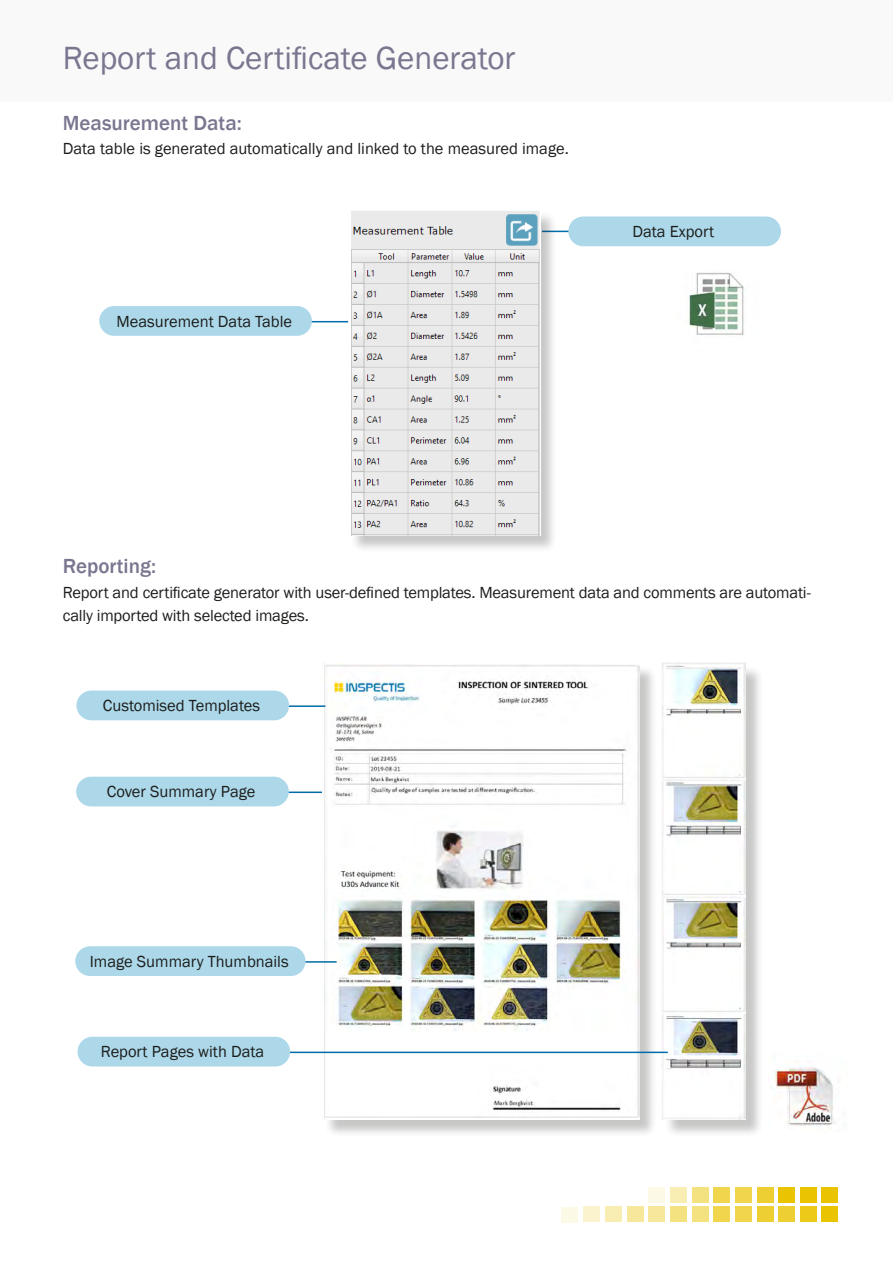
<style>
.page{position:relative;width:893px;height:1263px;background:#fff}
.page>*{position:absolute;margin:0;border:0;box-sizing:border-box;transform-origin:0 0}
.t1{font:33px "Franklin Gothic";color:#7a7690}
.t2{font:500 21px "Franklin Gothic";color:#7a7690}
.t3{font:16.5px/22.5px "Franklin Gothic";color:#1d1d1b}
</style>
<div class="page">
<div style="left:0;top:0;width:893px;height:101px;background:#f9f9f9"></div>
<div style="left:670px;top:1206px;width:16px;height:16px;background:#f4e180"></div>
<div style="left:692px;top:1206px;width:16px;height:16px;background:#f4e180"></div>
<div style="left:670px;top:1187px;width:16px;height:15px;background:#f8edb3"></div>
<div style="left:692px;top:1187px;width:16px;height:15px;background:#f4e180"></div>
<div style="left:714px;top:1206px;width:16px;height:16px;background:#f0d54d"></div>
<div style="left:735px;top:1206px;width:16px;height:16px;background:#f0d54d"></div>
<div style="left:714px;top:1187px;width:16px;height:15px;background:#f0d54d"></div>
<div style="left:735px;top:1187px;width:16px;height:15px;background:#f0d54d"></div>
<div style="left:757px;top:1206px;width:16px;height:16px;background:#eecf33"></div>
<div style="left:778px;top:1206px;width:17px;height:16px;background:#eecf33"></div>
<div style="left:757px;top:1187px;width:16px;height:15px;background:#eecf33"></div>
<div style="left:778px;top:1187px;width:17px;height:15px;background:#eac400"></div>
<div style="left:800px;top:1206px;width:16px;height:16px;background:#ecca1a"></div>
<div style="left:822px;top:1206px;width:16px;height:16px;background:#eac400"></div>
<div style="left:800px;top:1187px;width:16px;height:15px;background:#eac400"></div>
<div style="left:822px;top:1187px;width:16px;height:15px;background:#eac400"></div>
<div style="left:583px;top:1206px;width:17px;height:16px;background:#faf3cd"></div>
<div style="left:605px;top:1206px;width:16px;height:16px;background:#f8edb3"></div>
<div style="left:627px;top:1206px;width:16px;height:16px;background:#f6e79a"></div>
<div style="left:648px;top:1206px;width:17px;height:16px;background:#f6e79a"></div>
<div style="left:648px;top:1187px;width:17px;height:16px;background:#fcf9e6"></div>
<div style="left:562px;top:1207px;width:16px;height:15px;background:#fcf9e6"></div>
<hr style="left:281px;top:321px;width:67px;height:1px;background:#006caa">
<div style="left:99px;top:306px;width:213px;height:30px;background:#acd8e9;border-radius:15px"></div>
<hr style="left:542px;top:231px;width:67px;height:1px;background:#006caa">
<div style="left:568px;top:216px;width:213px;height:30px;background:#acd8e9;border-radius:15px"></div>
<div style="left:350px;top:211px;width:207px;height:342px;background:#1d1d1b;opacity:.25"></div>
<img style="left:350px;top:211px;width:190px;height:325px">
<img style="left:689px;top:272px;width:56px;height:64px">
<hr style="left:258px;top:791px;width:84px;height:2px;background:#006caa">
<div style="left:76px;top:777px;width:213px;height:29px;background:#acd8e9;border-radius:15px"></div>
<div style="left:324px;top:665px;width:440px;height:473px;background:#1d1d1b;opacity:.25"></div>
<img style="left:322px;top:664px;width:317px;height:456px">
<img style="left:661px;top:663px;width:84px;height:457px">
<hr style="left:284px;top:1051px;width:384px;height:2px;background:#006caa">
<div style="left:78px;top:1037px;width:212px;height:29px;background:#acd8e9;border-radius:15px"></div>
<img style="left:773px;top:1067px;width:62px;height:59px">
<hr style="left:258px;top:705px;width:67px;height:2px;background:#006caa">
<div style="left:76px;top:690px;width:213px;height:30px;background:#acd8e9;border-radius:15px"></div>
<hr style="left:252px;top:961px;width:85px;height:2px;background:#006caa">
<div style="left:75px;top:946px;width:231px;height:30px;background:#acd8e9;border-radius:15px"></div>
<p class="t1" style="left:63px;top:37px;width:454px">Report and Certificate Generator</p>
<p class="t2" style="left:63px;top:110px;width:181px">Measurement Data:</p>
<p class="t3" style="left:63px;top:138px;width:508px">Data table is generated automatically and linked to the measured image.</p>
<p class="t3" style="left:116px;top:310px;width:177px">Measurement Data Table</p>
<p class="t3" style="left:632px;top:221px;width:83px">Data Export</p>
<p class="t2" style="left:63px;top:553px;width:95px">Reporting:</p>
<p class="t3" style="left:63px;top:582px;width:749px">Report and certificate generator with user-defined templates. Measurement data and comments are automati&shy;cally imported with selected images.</p>
<p class="t3" style="left:103px;top:695px;width:159px">Customised Templates</p>
<p class="t3" style="left:107px;top:781px;width:150px">Cover Summary Page</p>
<p class="t3" style="left:90px;top:950px;width:200px">Image Summary Thumbnails</p>
<p class="t3" style="left:101px;top:1041px;width:165px">Report Pages with Data</p>
</div>
